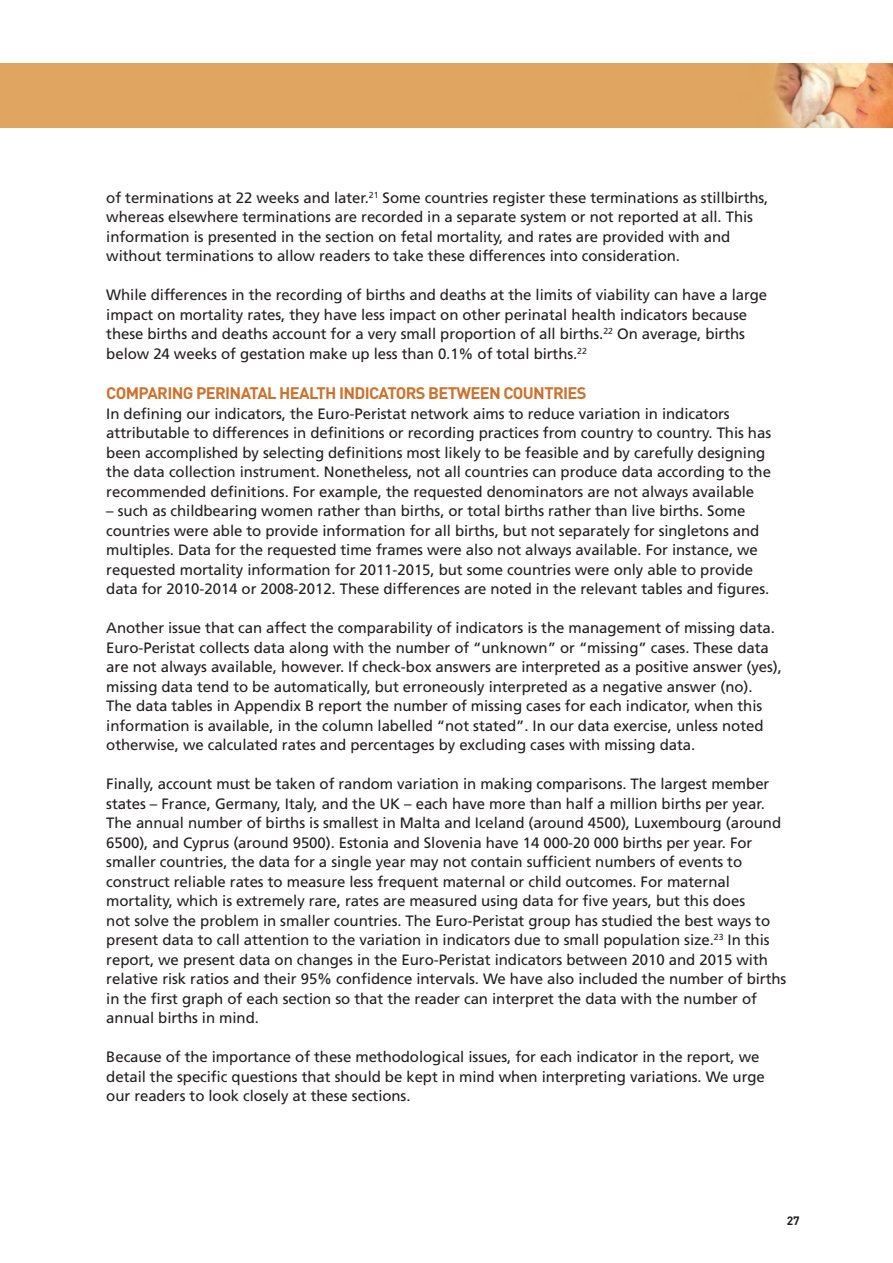
<style>
.page{position:relative;width:893px;height:1263px;background:#fff}
.page>*{position:absolute;margin:0;border:0;box-sizing:border-box;transform-origin:0 0}
.Header_1_1_1{font:700 16.5px "DIN";letter-spacing:-.04em;color:#cc722e}
.Body{font:15px/19.5px "Frutiger";letter-spacing:-.005em;color:#231f20}
.t1{font:700 12px "DIN";color:#231f20}
</style>
<div class="page">
<img style="left:0;top:64px;width:893px;height:64px">
<p class="Body" style="left:106px;top:188px;width:664px">of terminations at 22 weeks and later.<sup>21</sup> Some countries register these terminations as stillbirths, whereas elsewhere terminations are recorded in a separate system or not reported at all. This information is presented in the section on fetal mortality, and rates are provided with and without terminations to allow readers to take these differences into consideration.</p>
<p class="Body" style="left:106px;top:285px;width:662px">While differences in the recording of births and deaths at the limits of viability can have a large impact on mortality rates, they have less impact on other perinatal health indicators because these births and deaths account for a very small proportion of all births.<sup>22</sup> On average, births below 24 weeks of gestation make up less than 0.1% of total births.<sup>22</sup></p>
<p class="Header_1_1_1" style="left:106px;top:382px;width:482px">COMPARING PERINATAL HEALTH INDICATORS BETWEEN COUNTRIES</p>
<p class="Body" style="left:106px;top:404px;width:666px">In defining our indicators, the Euro-Peristat network aims to reduce variation in indicators attributable to differences in definitions or recording practices from country to country. This has been accomplished by selecting definitions most likely to be feasible and by carefully designing the data collection instrument. Nonetheless, not all countries can produce data according to the recommended definitions. For example, the requested denominators are not always available</p>
<p class="Body" style="left:106px;top:501px;width:664px">– such as childbearing women rather than births, or total births rather than live births. Some countries were able to provide information for all births, but not separately for singletons and multiples. Data for the requested time frames were also not always available. For instance, we requested mortality information for 2011-2015, but some countries were only able to provide data for 2010-2014 or 2008-2012. These differences are noted in the relevant tables and figures.</p>
<p class="Body" style="left:106px;top:618px;width:677px">Another issue that can affect the comparability of indicators is the management of missing data.<br>Euro-Peristat collects data along with the number of “unknown” or “missing” cases. These data are not always available, however. If check-box answers are interpreted as a positive answer (yes), missing data tend to be automatically, but erroneously interpreted as a negative answer (no).<br>The data tables in Appendix B report the number of missing cases for each indicator, when this information is available, in the column labelled “not stated”. In our data exercise, unless noted otherwise, we calculated rates and percentages by excluding cases with missing data.</p>
<p class="Body" style="left:106px;top:774px;width:681px">Finally, account must be taken of random variation in making comparisons. The largest member states – France, Germany, Italy, and the UK – each have more than half a million births per year.<br>The annual number of births is smallest in Malta and Iceland (around 4500), Luxembourg (around 6500), and Cyprus (around 9500). Estonia and Slovenia have 14 000-20 000 births per year. For smaller countries, the data for a single year may not contain sufficient numbers of events to construct reliable rates to measure less frequent maternal or child outcomes. For maternal mortality, which is extremely rare, rates are measured using data for five years, but this does<br>not solve the problem in smaller countries. The Euro-Peristat group has studied the best ways to present data to call attention to the variation in indicators due to small population size.<sup>23</sup> In this report, we present data on changes in the Euro-Peristat indicators between 2010 and 2015 with relative risk ratios and their 95% confidence intervals. We have also included the number of births in the first graph of each section so that the reader can interpret the data with the number of annual births in mind.</p>
<p class="Body" style="left:106px;top:1047px;width:660px">Because of the importance of these methodological issues, for each indicator in the report, we detail the specific questions that should be kept in mind when interpreting variations. We urge our readers to look closely at these sections.</p>
<p class="t1" style="left:787px;top:1213px;width:15px">27</p>
</div>
